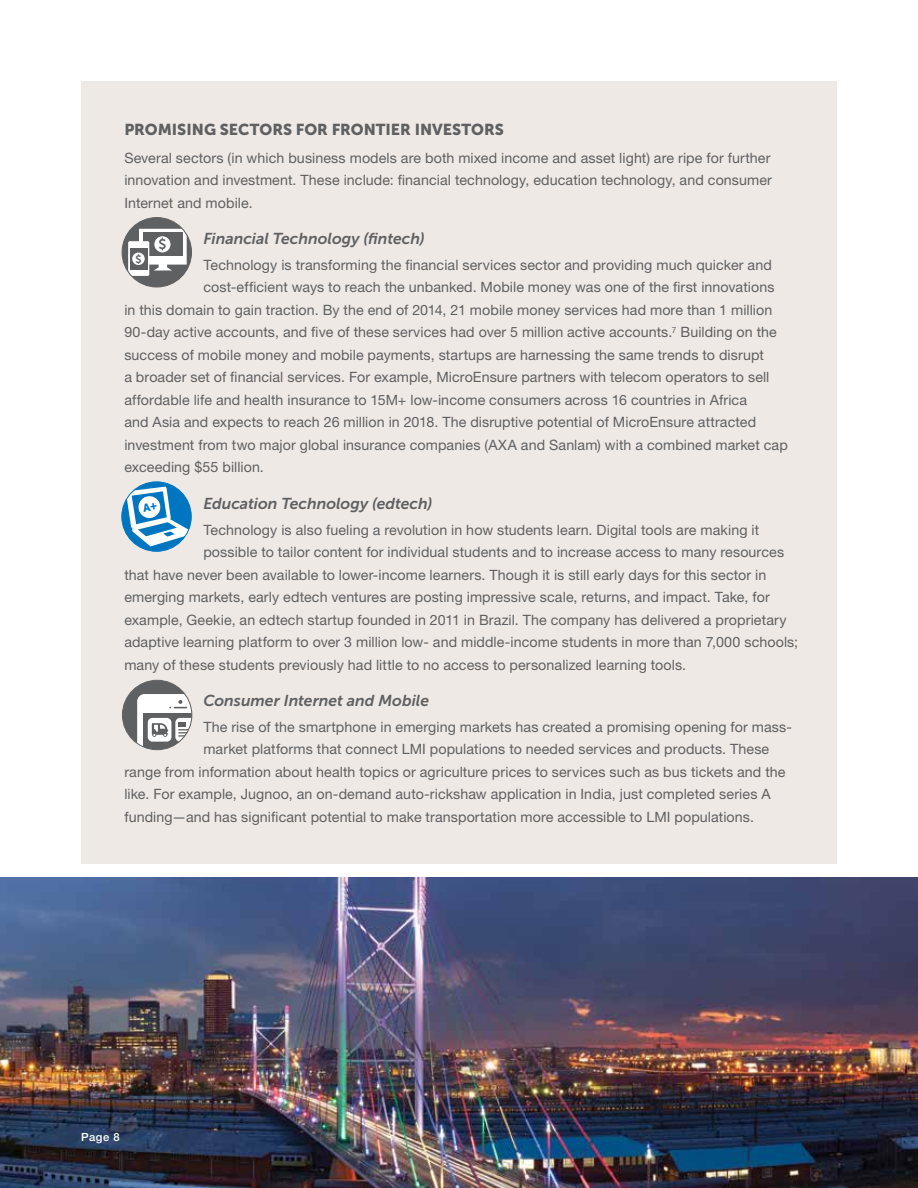
<style>
.page{position:relative;width:918px;height:1188px;background:#fff}
.page>*{position:absolute;margin:0;border:0;box-sizing:border-box;transform-origin:0 0}
.t1{font:italic 15.75px "Museo Sans 700";color:#5f6062}
.t2{font:15.75px "Museo Sans 900";color:#5f6062}
.t3{font:14.25px/22.5px "Helvetica Neue LT Pro";letter-spacing:.005em;color:#5f6062;text-align:justify}
.t4{font:13.95px "Museo Sans 700";color:#5f6062}
.t5{font:500 11.25px "Helvetica Neue LT Pro";color:#fff}
.t6{font:10.8px "Museo Sans 700";color:#5f6062}
</style>
<div class="page">
<div style="left:81px;top:81px;width:756px;height:783px;background:#efe9e5"></div>
<div style="left:122px;top:218px;width:70px;height:69px;background:#5f6062;border-radius:50%"></div>
<svg style="left:128px;top:229px;width:59px;height:47px"></svg>
<div style="left:122px;top:217px;width:70px;height:70px;border:1px solid #5f6062;border-radius:50%"></div>
<div style="left:122px;top:482px;width:69px;height:69px;background:#0076c0;border-radius:50%"></div>
<div style="left:121px;top:482px;width:71px;height:70px;border:1px solid #0076c0;border-radius:50%"></div>
<div style="left:122px;top:680px;width:70px;height:70px;background:#5f6062;border-radius:50%"></div>
<svg style="left:137px;top:694px;width:55px;height:56px"></svg>
<div style="left:122px;top:680px;width:70px;height:70px;border:1px solid #5f6062;border-radius:50%"></div>
<img style="left:0;top:878px;width:918px;height:310px">
<svg style="left:126px;top:487px;width:65px;height:59px"></svg>
<p class="t2" style="left:124px;top:120px;width:381px">PROMISING SECTORS FOR FRONTIER INVESTORS</p>
<p class="t3" style="left:124px;top:146px;width:649px">Several sectors (in which business models are both mixed income and asset light) are ripe for further innovation and investment. These include: financial technology, education technology, and consumer Internet and mobile.</p>
<p class="t1" style="left:203px;top:230px;width:223px">Financial Technology (fintech)</p>
<p class="t3" style="left:203px;top:253px;width:570px">Technology is transforming the financial services sector and providing much quicker and</p>
<p class="t3" style="left:203px;top:276px;width:573px">cost-efficient ways to reach the unbanked. Mobile money was one of the first innovations</p>
<p class="t3" style="left:124px;top:298px;width:650px">in this domain to gain traction. By the end of 2014, 21 mobile money services had more than 1 million</p>
<p class="t3" style="left:124px;top:321px;width:654px">90-day active accounts, and five of these services had over 5 million active accounts.<sup>7</sup> Building on the</p>
<p class="t3" style="left:124px;top:343px;width:641px">success of mobile money and mobile payments, startups are harnessing the same trends to disrupt</p>
<p class="t3" style="left:124px;top:366px;width:647px">a broader set of financial services. For example, MicroEnsure partners with telecom operators to sell</p>
<p class="t3" style="left:124px;top:388px;width:624px">affordable life and health insurance to 15M+ low-income consumers across 16 countries in Africa</p>
<p class="t3" style="left:124px;top:411px;width:633px">and Asia and expects to reach 26 million in 2018. The disruptive potential of MicroEnsure attracted</p>
<p class="t3" style="left:124px;top:433px;width:665px">investment from two major global insurance companies (AXA and Sanlam) with a combined market cap</p>
<p class="t3" style="left:124px;top:456px;width:141px">exceeding $55 billion.</p>
<p class="t1" style="left:203px;top:495px;width:231px">Education Technology (edtech)</p>
<p class="t3" style="left:203px;top:518px;width:557px">Technology is also fueling a revolution in how students learn. Digital tools are making it</p>
<p class="t3" style="left:203px;top:541px;width:582px">possible to tailor content for individual students and to increase access to many resources</p>
<p class="t3" style="left:124px;top:563px;width:644px">that have never been available to lower-income learners. Though it is still early days for this sector in</p>
<p class="t3" style="left:124px;top:586px;width:647px">emerging markets, early edtech ventures are posting impressive scale, returns, and impact. Take, for</p>
<p class="t3" style="left:124px;top:608px;width:664px">example, Geekie, an edtech startup founded in 2011 in Brazil. The company has delivered a proprietary</p>
<p class="t3" style="left:124px;top:631px;width:675px">adaptive learning platform to over 3 million low- and middle-income students in more than 7,000 schools;</p>
<p class="t3" style="left:124px;top:653px;width:563px">many of these students previously had little to no access to personalized learning tools.</p>
<p class="t1" style="left:203px;top:692px;width:227px">Consumer Internet and Mobile</p>
<p class="t3" style="left:203px;top:715px;width:590px">The rise of the smartphone in emerging markets has created a promising opening for mass-</p>
<p class="t3" style="left:203px;top:738px;width:567px">market platforms that connect LMI populations to needed services and products. These</p>
<p class="t3" style="left:124px;top:760px;width:663px">range from information about health topics or agriculture prices to services such as bus tickets and the</p>
<p class="t3" style="left:124px;top:783px;width:648px">like. For example, Jugnoo, an on-demand auto-rickshaw application in India, just completed series A</p>
<p class="t3" style="left:124px;top:805px;width:631px">funding—and has significant potential to make transportation more accessible to LMI populations.</p>
<p class="t4" style="left:159px;top:237px;width:9px">$</p>
<p class="t6" style="left:136px;top:253px;width:8px">$</p>
<p class="t5" style="left:81px;top:1130px;width:40px">Page 8</p>
</div>
